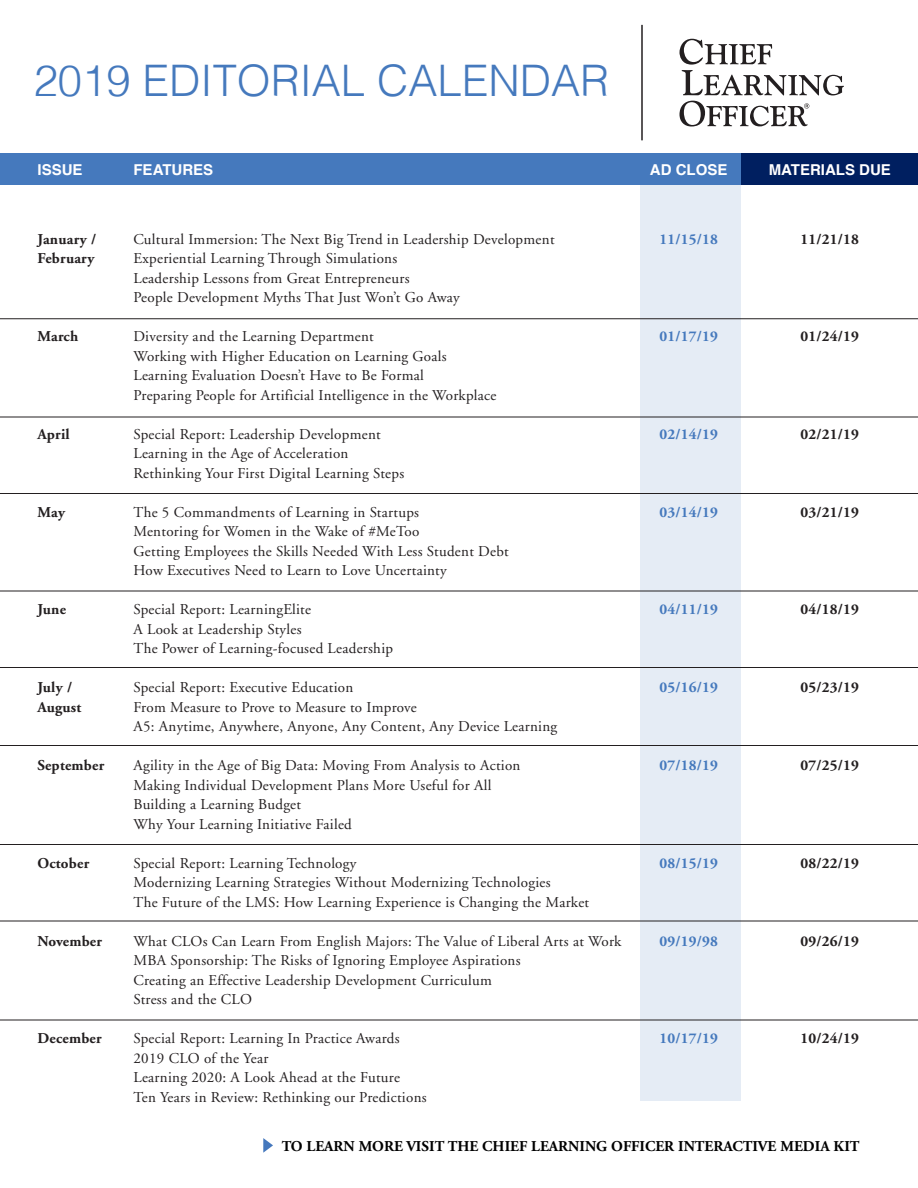
<style>
.page{position:relative;width:918px;height:1188px;background:#fff}
.page>*{position:absolute;margin:0;border:0;box-sizing:border-box;transform-origin:0 0}
.t1{font:300 43.5px "Helvetica";color:#4579bd}
.t2{font:15px/19.5px "Adobe Garamond";letter-spacing:.02em;color:#231f20}
.t3{font:700 15px/19.5px "Adobe Garamond";letter-spacing:.015em;color:#231f20}
.t4{font:700 15px "Adobe Garamond";letter-spacing:.015em;color:#4579bd}
.t5{font:700 15px "Adobe Garamond";color:#000}
.t6{font:700 15px "Helvetica";color:#fff}
</style>
<div class="page">
<div style="left:640px;top:153px;width:101px;height:948px;background:#e5ecf5"></div>
<svg style="left:679px;top:39px;width:165px;height:88px"></svg>
<div style="left:0;top:153px;width:748px;height:31px;background:#4579bd"></div>
<div style="left:741px;top:153px;width:177px;height:31px;background:#001f60"></div>
<hr style="left:641px;top:25px;width:2px;height:115px;background:#231f20">
<hr style="left:0;top:318px;width:918px;height:1px;background:#231f20">
<hr style="left:0;top:417px;width:918px;height:1px;background:#231f20">
<hr style="left:0;top:493px;width:918px;height:1px;background:#231f20">
<hr style="left:0;top:591px;width:918px;height:1px;background:#231f20">
<hr style="left:0;top:667px;width:918px;height:1px;background:#231f20">
<hr style="left:0;top:745px;width:918px;height:1px;background:#231f20">
<hr style="left:0;top:844px;width:918px;height:1px;background:#231f20">
<hr style="left:0;top:921px;width:918px;height:1px;background:#231f20">
<hr style="left:0;top:1020px;width:918px;height:1px;background:#231f20">
<svg style="left:263px;top:1138px;width:10px;height:15px"></svg>
<h1 class="t1" style="left:34px;top:43px;width:577px">2019 EDITORIAL CALENDAR</h1>
<p class="t6" style="left:38px;top:158px;width:47px">ISSUE</p>
<p class="t6" style="left:134px;top:158px;width:81px">FEATURES</p>
<p class="t6" style="left:650px;top:158px;width:79px">AD CLOSE</p>
<p class="t6" style="left:769px;top:158px;width:124px">MATERIALS DUE</p>
<p class="t3" style="left:38px;top:230px;width:60px">January /<br>February</p>
<p class="t3" style="left:38px;top:327px;width:42px">March</p>
<p class="t3" style="left:38px;top:425px;width:34px">April</p>
<p class="t3" style="left:38px;top:503px;width:29px">May</p>
<p class="t3" style="left:38px;top:600px;width:30px">June</p>
<p class="t3" style="left:38px;top:678px;width:45px">July /<br>August</p>
<p class="t3" style="left:38px;top:756px;width:68px">September</p>
<p class="t3" style="left:38px;top:854px;width:53px">October</p>
<p class="t3" style="left:38px;top:932px;width:66px">November</p>
<p class="t3" style="left:38px;top:1029px;width:66px">December</p>
<p class="t2" style="left:134px;top:230px;width:423px">Cultural Immersion: The Next Big Trend in Leadership Development Experiential Learning Through Simulations<br>Leadership Lessons from Great Entrepreneurs<br>People Development Myths That Just Won’t Go Away</p>
<p class="t2" style="left:134px;top:327px;width:364px">Diversity and the Learning Department<br>Working with Higher Education on Learning Goals Learning Evaluation Doesn’t Have to Be Formal<br>Preparing People for Artificial Intelligence in the Workplace</p>
<p class="t2" style="left:134px;top:425px;width:272px">Special Report: Leadership Development<br>Learning in the Age of Acceleration<br>Rethinking Your First Digital Learning Steps</p>
<p class="t2" style="left:134px;top:503px;width:377px">The 5 Commandments of Learning in Startups<br>Mentoring for Women in the Wake of #MeToo<br>Getting Employees the Skills Needed With Less Student Debt How Executives Need to Learn to Love Uncertainty</p>
<p class="t2" style="left:134px;top:600px;width:261px">Special Report: LearningElite<br>A Look at Leadership Styles<br>The Power of Learning-focused Leadership</p>
<p class="t2" style="left:134px;top:678px;width:425px">Special Report: Executive Education<br>From Measure to Prove to Measure to Improve<br>A5: Anytime, Anywhere, Anyone, Any Content, Any Device Learning</p>
<p class="t2" style="left:134px;top:756px;width:388px">Agility in the Age of Big Data: Moving From Analysis to Action Making Individual Development Plans More Useful for All Building a Learning Budget<br>Why Your Learning Initiative Failed</p>
<p class="t2" style="left:134px;top:854px;width:457px">Special Report: Learning Technology<br>Modernizing Learning Strategies Without Modernizing Technologies<br>The Future of the LMS: How Learning Experience is Changing the Market</p>
<p class="t2" style="left:134px;top:932px;width:490px">What CLOs Can Learn From English Majors: The Value of Liberal Arts at Work MBA Sponsorship: The Risks of Ignoring Employee Aspirations<br>Creating an Effective Leadership Development Curriculum<br>Stress and the CLO</p>
<p class="t2" style="left:134px;top:1029px;width:295px">Special Report: Learning In Practice Awards 2019 CLO of the Year<br>Learning 2020: A Look Ahead at the Future<br>Ten Years in Review: Rethinking our Predictions</p>
<p class="t4" style="left:659px;top:231px;width:60px">11/15/18</p>
<p class="t4" style="left:659px;top:329px;width:60px">01/17/19</p>
<p class="t4" style="left:659px;top:426px;width:60px">02/14/19</p>
<p class="t4" style="left:659px;top:504px;width:60px">03/14/19</p>
<p class="t4" style="left:659px;top:602px;width:60px">04/11/19</p>
<p class="t4" style="left:659px;top:680px;width:60px">05/16/19</p>
<p class="t4" style="left:659px;top:758px;width:60px">07/18/19</p>
<p class="t4" style="left:659px;top:855px;width:60px">08/15/19</p>
<p class="t4" style="left:659px;top:933px;width:60px">09/19/98</p>
<p class="t4" style="left:659px;top:1031px;width:60px">10/17/19</p>
<p class="t3" style="left:801px;top:230px;width:60px">11/21/18</p>
<p class="t3" style="left:801px;top:327px;width:60px">01/24/19</p>
<p class="t3" style="left:801px;top:425px;width:60px">02/21/19</p>
<p class="t3" style="left:801px;top:503px;width:60px">03/21/19</p>
<p class="t3" style="left:801px;top:600px;width:60px">04/18/19</p>
<p class="t3" style="left:801px;top:678px;width:60px">05/23/19</p>
<p class="t3" style="left:801px;top:756px;width:60px">07/25/19</p>
<p class="t3" style="left:801px;top:854px;width:60px">08/22/19</p>
<p class="t3" style="left:801px;top:932px;width:60px">09/26/19</p>
<p class="t3" style="left:801px;top:1029px;width:60px">10/24/19</p>
<p class="t5" style="left:282px;top:1138px;width:579px">TO LEARN MORE VISIT THE CHIEF LEARNING OFFICER INTERACTIVE MEDIA KIT</p>
</div>
